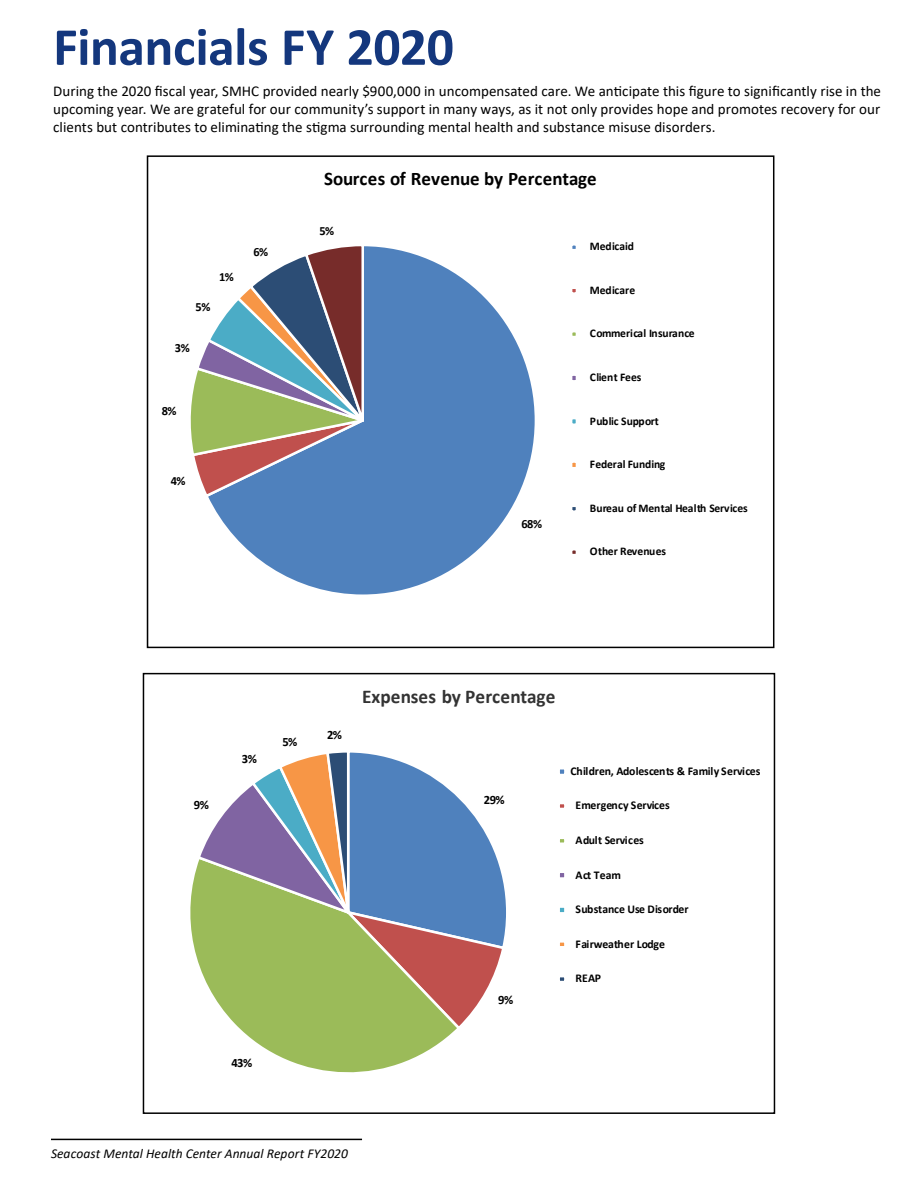
<style>
.page{position:relative;width:918px;height:1188px;background:#fff}
.page>*{position:absolute;margin:0;border:0;box-sizing:border-box;transform-origin:0 0}
.t1{font:700 54px "Calibri";letter-spacing:-.01em;color:#14377d}
.t2{font:700 19.5px "Calibri";letter-spacing:-.005em;color:#333}
.t3{font:700 19.2px "Calibri";color:#000}
.t4{font:15px/18px "Calibri";letter-spacing:.005em;color:#000;text-align:justify}
.t5{font:italic 13.5px "Calibri";letter-spacing:.005em;color:#000}
.t6{font:700 12.75px "Calibri";color:#000}
.t7{font:700 12.6px "Calibri";color:#000}
.t8{font:700 11.85px "Calibri";letter-spacing:-.005em;color:#000}
.t9{font:700 11.7px "Calibri";letter-spacing:-.005em;color:#000}
.t10{font:700 11.7px "Calibri";letter-spacing:-.03em;color:#000}
</style>
<div class="page">
<hr style="left:51px;top:1139px;width:311px;height:1px;background:#000">
<svg style="left:209px;top:249px;width:326px;height:346px"></svg>
<svg style="left:190px;top:246px;width:207px;height:253px"></svg>
<div style="left:570px;top:243px;width:8px;height:8px;border:2px solid #fff"></div>
<div style="left:570px;top:287px;width:8px;height:8px;border:2px solid #fff"></div>
<div style="left:570px;top:330px;width:8px;height:8px;border:2px solid #fff"></div>
<div style="left:570px;top:373px;width:8px;height:10px;border:2px solid #fff"></div>
<div style="left:571px;top:418px;width:6px;height:7px;background:#4bacc6"></div>
<div style="left:570px;top:417px;width:8px;height:9px;border:2px solid #fff"></div>
<div style="left:570px;top:460px;width:8px;height:9px;border:2px solid #fff"></div>
<div style="left:570px;top:505px;width:8px;height:8px;border:2px solid #fff"></div>
<div style="left:570px;top:548px;width:8px;height:8px;border:2px solid #fff"></div>
<div style="left:147px;top:155px;width:627px;height:493px;border:2px solid #000"></div>
<svg style="left:190px;top:874px;width:263px;height:199px"></svg>
<svg style="left:195px;top:752px;width:311px;height:280px"></svg>
<div style="left:559px;top:768px;width:6px;height:7px;background:#4f81bd"></div>
<div style="left:557px;top:767px;width:10px;height:9px;border:3px solid #fff"></div>
<div style="left:557px;top:802px;width:10px;height:8px;border:3px solid #fff"></div>
<div style="left:557px;top:837px;width:10px;height:8px;border:3px solid #fff"></div>
<div style="left:559px;top:872px;width:6px;height:7px;background:#8064a2"></div>
<div style="left:557px;top:871px;width:10px;height:9px;border:3px solid #fff"></div>
<div style="left:557px;top:905px;width:10px;height:10px;border:3px solid #fff"></div>
<div style="left:557px;top:940px;width:10px;height:9px;border:3px solid #fff"></div>
<div style="left:557px;top:975px;width:10px;height:8px;border:3px solid #fff"></div>
<div style="left:143px;top:673px;width:632px;height:441px;border:2px solid #000"></div>
<h1 class="t1" style="left:53px;top:9px;width:402px">Financials FY 2020</h1>
<p class="t4" style="left:53px;top:81px;width:829px">During the 2020 fiscal year, SMHC provided nearly $900,000 in uncompensated care. We anticipate this figure to significantly rise in the upcoming year. We are grateful for our community’s support in many ways, as it not only provides hope and promotes recovery for our clients but contributes to eliminating the stigma surrounding mental health and substance misuse disorders.</p>
<p class="t3" style="left:324px;top:165px;width:274px">Sources of Revenue by Percentage</p>
<p class="t7" style="left:196px;top:298px;width:16px">5%</p>
<p class="t7" style="left:219px;top:268px;width:16px">1%</p>
<p class="t7" style="left:175px;top:338px;width:16px">3%</p>
<p class="t7" style="left:254px;top:243px;width:16px">6%</p>
<p class="t7" style="left:162px;top:402px;width:16px">8%</p>
<p class="t7" style="left:171px;top:472px;width:16px">4%</p>
<p class="t7" style="left:319px;top:222px;width:16px">5%</p>
<p class="t7" style="left:522px;top:515px;width:22px">68%</p>
<p class="t9" style="left:590px;top:238px;width:46px">Medicaid</p>
<p class="t9" style="left:590px;top:282px;width:47px">Medicare</p>
<p class="t9" style="left:590px;top:325px;width:106px">Commerical Insurance</p>
<p class="t9" style="left:590px;top:369px;width:53px">Client Fees</p>
<p class="t10" style="left:590px;top:412px;width:71px">Public Support</p>
<p class="t9" style="left:590px;top:456px;width:77px">Federal Funding</p>
<p class="t9" style="left:590px;top:500px;width:160px">Bureau of Mental Health Services</p>
<p class="t9" style="left:590px;top:543px;width:78px">Other Revenues</p>
<p class="t6" style="left:194px;top:796px;width:17px">9%</p>
<p class="t6" style="left:242px;top:750px;width:17px">3%</p>
<p class="t6" style="left:282px;top:733px;width:17px">5%</p>
<p class="t6" style="left:231px;top:1054px;width:22px">43%</p>
<p class="t6" style="left:327px;top:726px;width:17px">2%</p>
<h2 class="t2" style="left:362px;top:683px;width:195px">Expenses by Percentage</h2>
<p class="t6" style="left:484px;top:791px;width:22px">29%</p>
<p class="t6" style="left:498px;top:991px;width:17px">9%</p>
<p class="t8" style="left:571px;top:762px;width:191px">Children, Adolescents &amp; Family Services</p>
<p class="t8" style="left:576px;top:797px;width:96px">Emergency Services</p>
<p class="t8" style="left:576px;top:832px;width:70px">Adult Services</p>
<p class="t8" style="left:576px;top:866px;width:47px">Act Team</p>
<p class="t8" style="left:576px;top:901px;width:115px">Substance Use Disorder</p>
<p class="t8" style="left:576px;top:935px;width:91px">Fairweather Lodge</p>
<p class="t8" style="left:576px;top:970px;width:27px">REAP</p>
<p class="t5" style="left:51px;top:1144px;width:298px">Seacoast Mental Health Center Annual Report FY2020</p>
</div>
